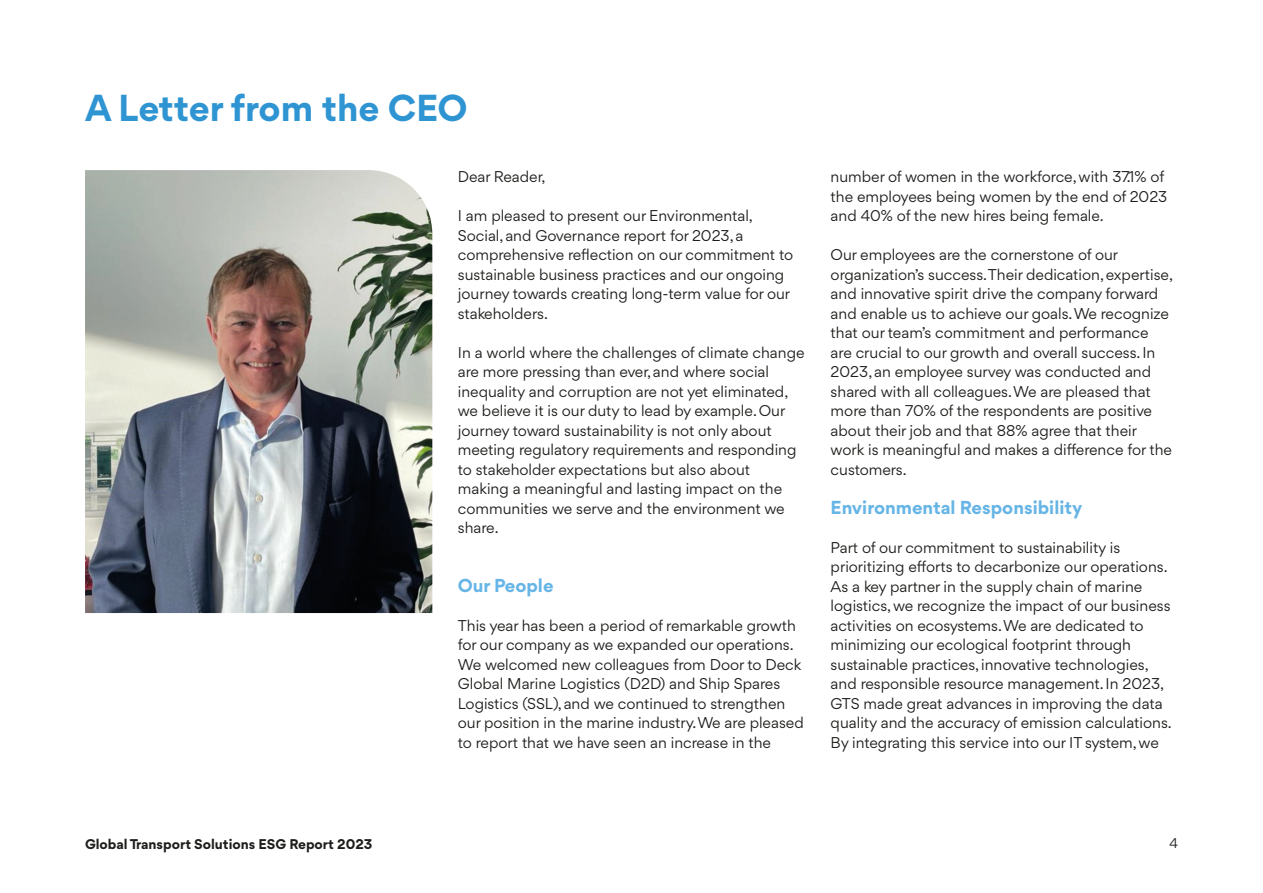
<style>
.page{position:relative;width:1263px;height:893px;background:#fff}
.page>*{position:absolute;margin:0;border:0;box-sizing:border-box;transform-origin:0 0}
.t1{font:700 36px "Gordita";color:#2f94d2}
.t2{font:700 18px "Gordita";color:#66b5e6}
.t3{font:15px/19.5px "Gordita";color:#1d1d1b}
.t4{font:700 13.5px "Gordita";color:#1d1d1b}
.t5{font:13.5px "Gordita";color:#1d1d1b}
</style>
<div class="page">
<img style="left:85px;top:170px;width:347px;height:443px">
<p class="t1" style="left:85px;top:81px;width:384px">A Letter from the CEO</p>
<p class="t3" style="left:458px;top:167px;width:89px">Dear Reader,</p>
<p class="t3" style="left:458px;top:206px;width:337px">I am pleased to present our Environmental, Social, and Governance report for 2023, a comprehensive reflection on our commitment to sustainable business practices and our ongoing journey towards creating long-term value for our stakeholders.</p>
<p class="t3" style="left:458px;top:342px;width:348px">In a world where the challenges of climate change are more pressing than ever, and where social inequality and corruption are not yet eliminated, we believe it is our duty to lead by example. Our journey toward sustainability is not only about meeting regulatory requirements and responding to stakeholder expectations but also about making a meaningful and lasting impact on the communities we serve and the environment we share.</p>
<p class="t2" style="left:458px;top:572px;width:97px">Our People</p>
<p class="t3" style="left:458px;top:615px;width:347px">This year has been a period of remarkable growth for our company as we expanded our operations.<br>We welcomed new colleagues from Door to Deck Global Marine Logistics (D2D) and Ship Spares Logistics (SSL), and we continued to strengthen our position in the marine industry. We are pleased to report that we have seen an increase in the</p>
<p class="t3" style="left:831px;top:167px;width:338px">number of women in the workforce, with 37.1% of the employees being women by the end of 2023 and 40% of the new hires being female.</p>
<p class="t3" style="left:831px;top:245px;width:344px">Our employees are the cornerstone of our organization’s success.Their dedication, expertise, and innovative spirit drive the company forward and enable us to achieve our goals. We recognize that our team’s commitment and performance are crucial to our growth and overall success. In 2023, an employee survey was conducted and shared with all colleagues. We are pleased that more than 70% of the respondents are positive about their job and that 88% agree that their work is meaningful and makes a difference for the customers.</p>
<p class="t2" style="left:831px;top:494px;width:253px">Environmental Responsibility</p>
<p class="t3" style="left:831px;top:537px;width:343px">Part of our commitment to sustainability is prioritizing efforts to decarbonize our operations.<br>As a key partner in the supply chain of marine logistics, we recognize the impact of our business activities on ecosystems. We are dedicated to minimizing our ecological footprint through sustainable practices, innovative technologies, and responsible resource management. In 2023, GTS made great advances in improving the data quality and the accuracy of emission calculations.<br>By integrating this service into our IT system, we</p>
<p class="t4" style="left:85px;top:834px;width:289px">Global Transport Solutions ESG Report 2023</p>
<p class="t5" style="left:1169px;top:834px;width:10px">4</p>
</div>
